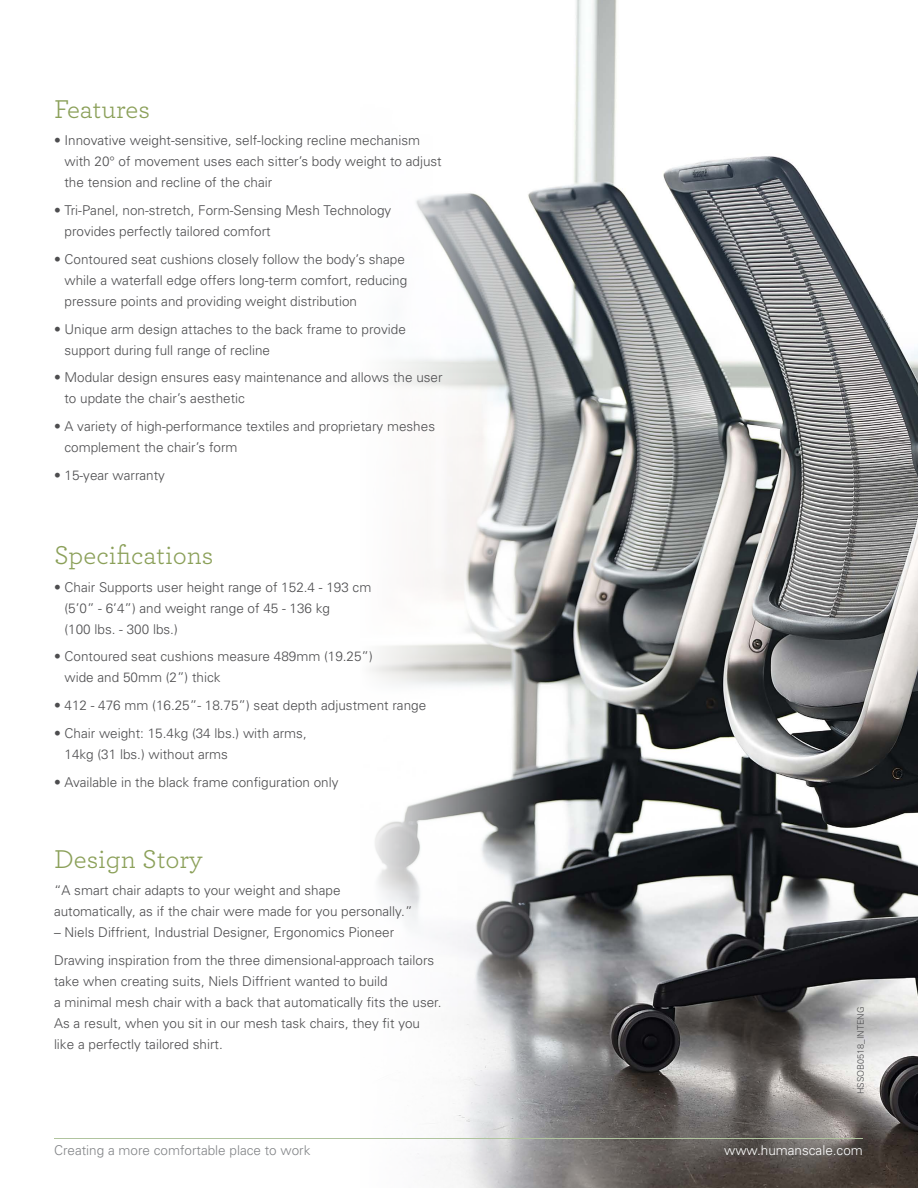
<style>
.page{position:relative;width:918px;height:1188px;background:#fff}
.page>*{position:absolute;margin:0;border:0;box-sizing:border-box;transform-origin:0 0}
.t1{font:27px "Archer";color:#8ba059}
.t2{font:300 13.5px/21px "Univers";color:#4d4d4f}
.t3{font:300 13.5px "Univers";color:#828487}
.t4{font:300 13.5px "Univers";color:#fff}
.t5{font:300 9px "Univers";color:#4d4d4f}
</style>
<div class="page">
<img style="left:370px;top:0;width:548px;height:1188px">
<hr style="left:54px;top:1138px;width:809px;height:1px;background:#b0c49e">
<h1 class="t1" style="left:54px;top:90px;width:97px">Features</h1>
<p class="t2" style="left:65px;top:130px;width:379px;text-indent:-11px">• Innovative weight-sensitive, self-locking recline mechanism with 20° of movement uses each sitter’s body weight to adjust the tension and recline of the chair</p>
<p class="t2" style="left:65px;top:200px;width:328px;text-indent:-11px">• Tri-Panel, non-stretch, Form-Sensing Mesh Technology provides perfectly tailored comfort</p>
<p class="t2" style="left:65px;top:249px;width:344px;text-indent:-11px">• Contoured seat cushions closely follow the body’s shape while a waterfall edge offers long-term comfort, reducing pressure points and providing weight distribution</p>
<p class="t2" style="left:65px;top:318px;width:343px;text-indent:-11px">• Unique arm design attaches to the back frame to provide support during full range of recline</p>
<p class="t2" style="left:65px;top:367px;width:380px;text-indent:-11px">• Modular design ensures easy maintenance and allows the user to update the chair’s aesthetic</p>
<p class="t2" style="left:65px;top:416px;width:372px;text-indent:-11px">• A variety of high-performance textiles and proprietary meshes complement the chair’s form</p>
<p class="t2" style="left:54px;top:465px;width:113px">• 15-year warranty</p>
<h1 class="t1" style="left:54px;top:536px;width:161px">Specifications</h1>
<p class="t2" style="left:65px;top:576px;width:308px;text-indent:-11px">• Chair Supports user height range of 152.4 - 193 cm (5’0” - 6’4”) and weight range of 45 - 136 kg<br>(100 lbs. - 300 lbs.)</p>
<p class="t2" style="left:65px;top:646px;width:310px;text-indent:-11px">• Contoured seat cushions measure 489mm (19.25”) wide and 50mm (2”) thick</p>
<p class="t2" style="left:54px;top:695px;width:374px">• 412 - 476 mm (16.25”- 18.75”) seat depth adjustment range</p>
<p class="t2" style="left:65px;top:723px;width:244px;text-indent:-11px">• Chair weight: 15.4kg (34 lbs.) with arms,<br>14kg (31 lbs.) without arms</p>
<p class="t2" style="left:54px;top:771px;width:286px">• Available in the black frame configuration only</p>
<h1 class="t1" style="left:54px;top:840px;width:150px">Design Story</h1>
<p class="t2" style="left:54px;top:880px;width:360px">“A smart chair adapts to your weight and shape automatically, as if the chair were made for you personally.”</p>
<p class="t2" style="left:54px;top:919px;width:382px;line-height:27.8px">– Niels Diffrient, Industrial Designer, Ergonomics Pioneer<br>Drawing inspiration from the three dimensional-approach tailors</p>
<p class="t2" style="left:54px;top:971px;width:389px">take when creating suits, Niels Diffrient wanted to build<br>a minimal mesh chair with a back that automatically fits the user.<br>As a result, when you sit in our mesh task chairs, they fit you like a perfectly tailored shirt.</p>
<p class="t5" style="left:855px;top:1094px;width:89px;rotate:-90deg">HSSOB0518_INTENG</p>
<p class="t3" style="left:54px;top:1142px;width:258px">Creating a more comfortable place to work</p>
<p class="t4" style="left:724px;top:1142px;width:140px">www.humanscale.com</p>
</div>
